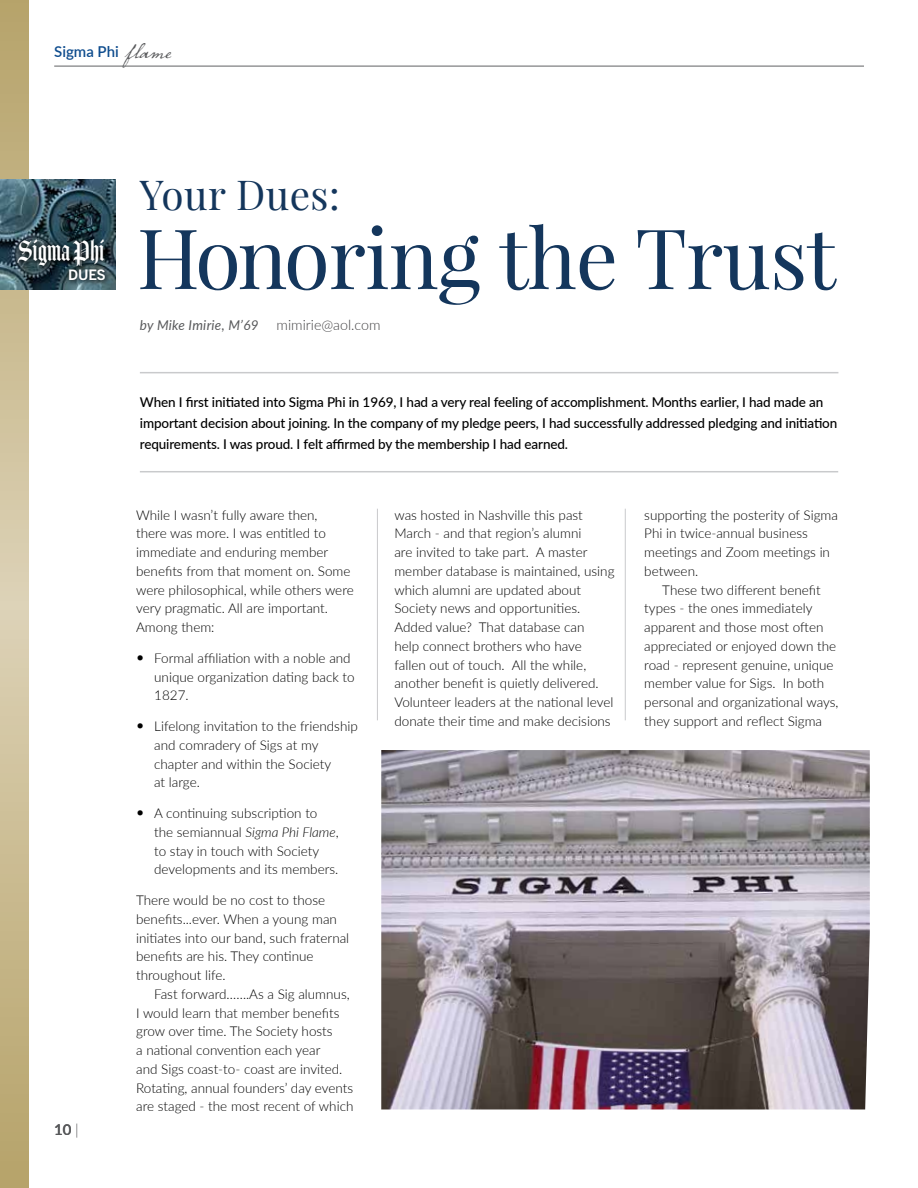
<style>
.page{position:relative;width:918px;height:1188px;background:#fff}
.page>*{position:absolute;margin:0;border:0;box-sizing:border-box;transform-origin:0 0}
.t1{font:83.4px "Playfair Display";letter-spacing:-.01em;color:#14365c}
.t2{font:40.5px "Playfair Display";letter-spacing:.01em;color:#14365c}
.t3{font:27.45px "Amador";color:#fff;scale:.88 1}
.t4{font:600 15px "Lato";color:#0f4d8e}
.t5{font:600 15px "Lato";color:#58595b}
.t6{font:700 14.55px "Trade Gothic Next LT Pro";color:#fff}
.t7{font:300 14.25px "Lato";color:#414042}
.t8{font:300 13.5px/18.8px "Lato";color:#000}
.t9{font:500 13.5px/21px "Lato";letter-spacing:-.01em;color:#000}
.t10{font:italic 13.5px "Lato";letter-spacing:.02em;color:#58595b}
.s1{font-family:"Dear Sarah";font-weight:400;font-size:18px;color:#58595b}
.s2{font-weight:100}
.s3{font-family:"Calibri";font-weight:400;font-size:16.5px}
.s4{font-style:italic}
</style>
<div class="page">
<hr style="left:54px;top:66px;width:810px;height:1px;background:#616264">
<svg style="left:0;top:0;width:28px;height:1188px"></svg>
<hr style="left:140px;top:372px;width:698px;height:1px;background:#c9cacc">
<hr style="left:140px;top:471px;width:698px;height:1px;background:#c9cacc">
<hr style="left:625px;top:509px;width:1px;height:211px;background:#c9cacc">
<img style="left:381px;top:750px;width:489px;height:359px">
<hr style="left:377px;top:509px;width:1px;height:211px;background:#c9cacc">
<img style="left:0;top:179px;width:115px;height:111px">
<div style="left:9px;top:230px;width:104px;height:45px;background:#000;opacity:.75"></div>
<div style="left:60px;top:260px;width:54px;height:30px;background:#000;opacity:.75"></div>
<p class="t4" style="left:54px;top:41px;width:118px">Sigma Phi <span class="s1">flame</span></p>
<h3 class="t3" style="left:17px;top:235px;width:100px">Sigma Phi</h3>
<p class="t6" style="left:68px;top:265px;width:39px">DUES</p>
<p class="t5" style="left:54px;top:1119px;width:26px">10 <span class="s2">|</span></p>
<h2 class="t2" style="left:140px;top:170px;width:201px">Your Dues:</h2>
<h1 class="t1" style="left:137px;top:206px;width:701px">Honoring the Trust</h1>
<p class="t10" style="left:140px;top:315px;width:120px">by Mike Imirie, M’69</p>
<p class="t7" style="left:277px;top:315px;width:106px">mimirie@aol.com</p>
<p class="t9" style="left:140px;top:391px;width:699px">When I first initiated into Sigma Phi in 1969, I had a very real feeling of accomplishment. Months earlier, I had made an important decision about joining. In the company of my pledge peers, I had successfully addressed pledging and initiation requirements. I was proud. I felt affirmed by the membership I had earned.</p>
<p class="t8" style="left:136px;top:505px;width:219px">While I wasn’t fully aware then,<br>there was more. I was entitled to immediate and enduring member benefits from that moment on. Some were philosophical, while others were very pragmatic. All are important.<br>Among them:</p>
<p class="t8" style="left:154px;top:648px;width:202px;text-indent:-18px"><span class="s3">•</span> Formal affiliation with a noble and unique organization dating back to<br>1827.</p>
<p class="t8" style="left:154px;top:716px;width:205px;text-indent:-18px"><span class="s3">•</span> Lifelong invitation to the friendship and comradery of Sigs at my chapter and within the Society<br>at large.</p>
<p class="t8" style="left:154px;top:803px;width:186px;text-indent:-18px"><span class="s3">•</span> A continuing subscription to the semiannual <span class="s4">Sigma Phi Flame</span>, to stay in touch with Society developments and its members.</p>
<p class="t8" style="left:136px;top:890px;width:215px">There would be no cost to those benefits...ever. When a young man initiates into our band, such fraternal benefits are his. They continue throughout life.</p>
<p class="t8" style="left:136px;top:984px;width:219px;text-indent:18px">Fast forward…….As a Sig alumnus, I would learn that member benefits grow over time. The Society hosts<br>a national convention each year<br>and Sigs coast-to- coast are invited.<br>Rotating, annual founders’ day events are staged - the most recent of which</p>
<p class="t8" style="left:394px;top:505px;width:222px">was hosted in Nashville this past March - and that region’s alumni<br>are invited to take part. A master member database is maintained, using which alumni are updated about Society news and opportunities.<br>Added value? That database can<br>help connect brothers who have fallen out of touch. All the while, another benefit is quietly delivered.<br>Volunteer leaders at the national level donate their time and make decisions</p>
<p class="t8" style="left:644px;top:505px;width:195px">supporting the posterity of Sigma<br>Phi in twice-annual business meetings and Zoom meetings in between.</p>
<p class="t8" style="left:644px;top:580px;width:196px;text-indent:18px">These two different benefit types - the ones immediately apparent and those most often appreciated or enjoyed down the road - represent genuine, unique member value for Sigs. In both personal and organizational ways, they support and reflect Sigma</p>
</div>
